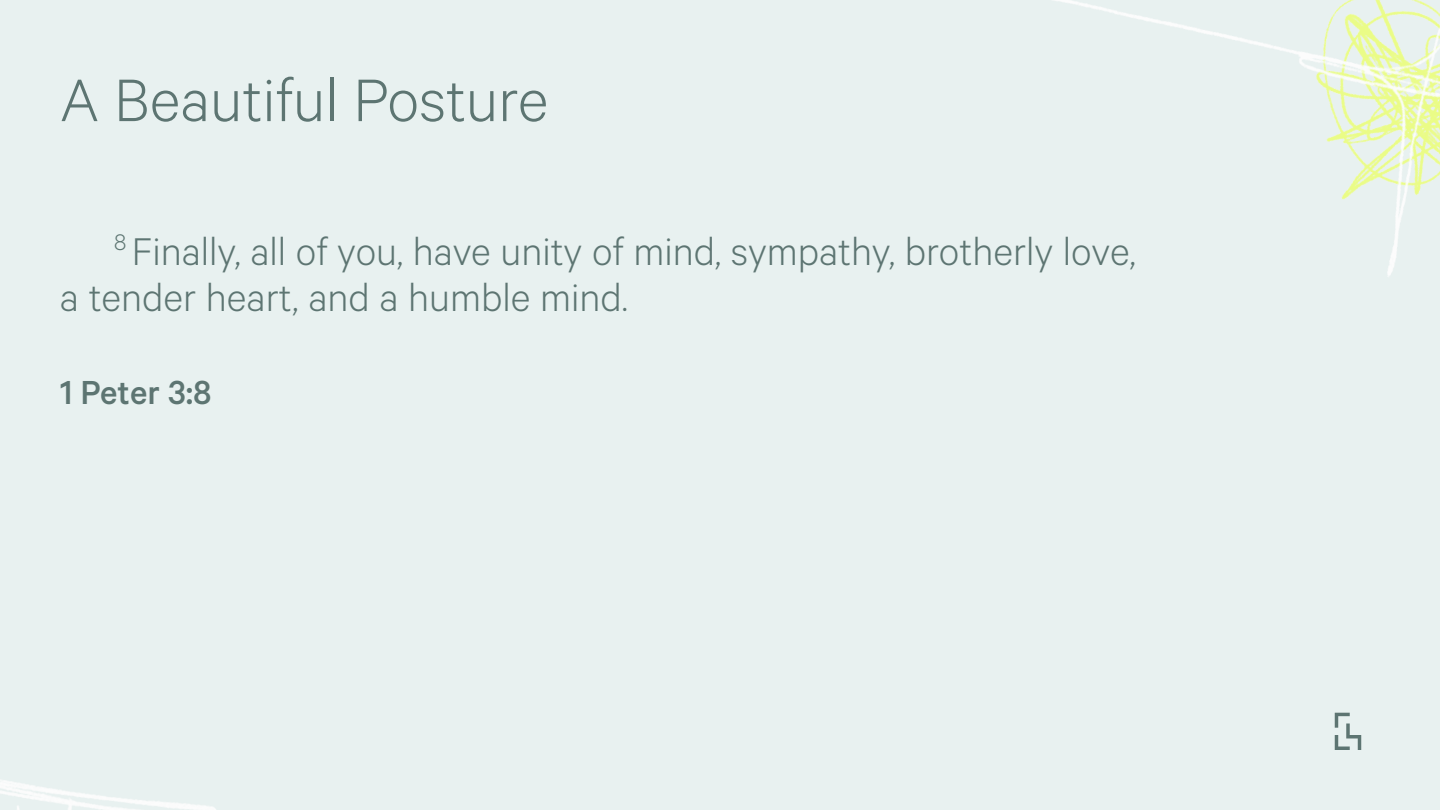
<style>
.page{position:relative;width:1440px;height:810px;background:#e8f1f0}
.page>*{position:absolute;margin:0;border:0;box-sizing:border-box;transform-origin:0 0}
.t1{font:300 67.5px "Calibre";color:#5d7572}
.t2{font:300 43.5px/46.5px "Calibre";color:#5d7572}
.t3{font:500 37.5px "Calibre";color:#5d7572}
</style>
<div class="page">
<img style="left:0;top:780px;width:216px;height:30px">
<svg style="left:1335px;top:713px;width:26px;height:37px"></svg>
<img style="left:1054px;top:0;width:386px;height:277px">
<h1 class="t1" style="left:60px;top:61px;width:490px">A Beautiful Posture</h1>
<p class="t2" style="left:60px;top:226px;width:1077px;text-indent:54px"><sup>8</sup> Finally, all of you, have unity of mind, sympathy, brotherly love, a tender heart, and a humble mind.</p>
<p class="t3" style="left:60px;top:371px;width:153px">1 Peter 3:8</p>
</div>
